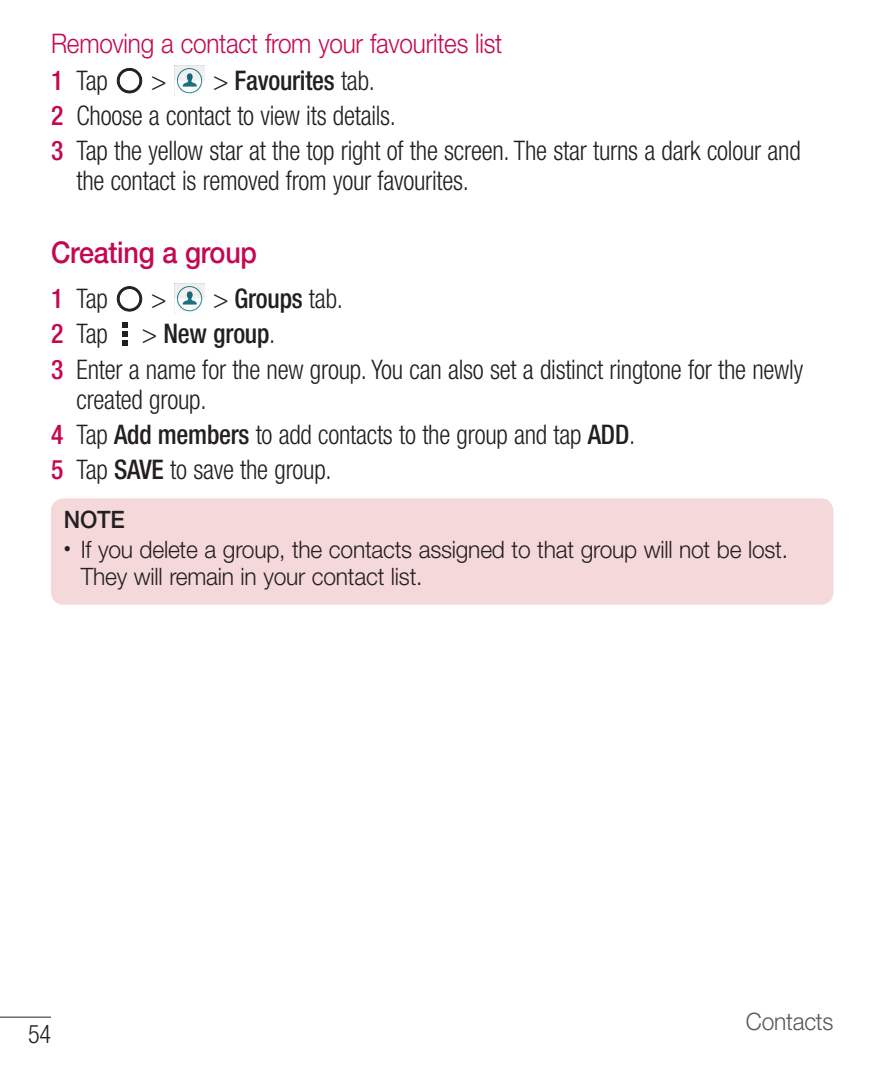
<style>
.page{position:relative;width:893px;height:1072px;background:#fff}
.page>*{position:absolute;margin:0;border:0;box-sizing:border-box;transform-origin:0 0}
.Head_02_TOC{font:500 30px "Helvetica Neue LT Pro";letter-spacing:-.01em;color:#c50750;scale:.9 1}
.main_Num{font:300 condensed 27px/30px "Helvetica Neue LT Pro";letter-spacing:-.01em;color:#231f20;scale:.95 1}
.Head_03{font:300 27px "Helvetica Neue LT Pro";letter-spacing:-.01em;color:#c50750;scale:.9 1}
.main_Num_1{font:300 condensed 27px "Helvetica Neue LT Pro";letter-spacing:-.01em;color:#231f20;scale:.95 1}
.main_Num_1-2{font:500 condensed 27px "Helvetica Neue LT Pro";letter-spacing:-.01em;color:#231f20;scale:.95 1}
.main_Num-2{font:500 condensed 27px "Helvetica Neue LT Pro";letter-spacing:-.01em;color:#231f20;scale:.95 1}
.t1{font:300 condensed 25.5px "Helvetica Neue LT Pro";color:#231f20;scale:.95 1}
.t2{font:300 24px/27px "Helvetica Neue LT Pro";letter-spacing:-.01em;color:#231f20;scale:.95 1}
.t3{font:300 24px "Helvetica Neue LT Pro";letter-spacing:-.01em;color:#57585a;scale:.95 1}
.t4{font:500 24px "Helvetica Neue LT Pro";color:#231f20;scale:.95 1}
.s1{font-weight:500;color:#c50750}
.s2{font-weight:300}
.s3{font-weight:500}
.s4{font-weight:400;font-stretch:condensed;font-size:15px}
</style>
<div class="page">
<hr style="left:0;top:1016px;width:51px;height:1px;background:#231f20">
<svg style="left:117px;top:68px;width:25px;height:25px"></svg>
<img style="left:175px;top:65px;width:30px;height:29px">
<svg style="left:117px;top:286px;width:25px;height:25px"></svg>
<img style="left:175px;top:284px;width:30px;height:28px">
<svg style="left:122px;top:322px;width:6px;height:24px"></svg>
<div style="left:51px;top:498px;width:782px;height:106px;background:#f5d8da;border-radius:13px"></div>
<p class="Head_03" style="left:51px;top:27px;width:503px">Removing a contact from your favourites list</p>
<p class="main_Num_1" style="left:51px;top:65px;width:61px"><span class="s1">1</span> Tap</p>
<p class="main_Num_1-2" style="left:151px;top:64px;width:237px"><span class="s2">&gt; &gt;</span> Favourites <span class="s2">tab.</span></p>
<p class="main_Num" style="left:51px;top:100px;width:365px"><span class="s1">2</span> Choose a contact to view its details.</p>
<p class="main_Num" style="left:77px;top:136px;width:764px;text-indent:-26px"><span class="s1">3</span> Tap the yellow star at the top right of the screen. The star turns a dark colour and the contact is removed from your favourites.</p>
<p class="Head_02_TOC" style="left:51px;top:234px;width:230px">Creating a group</p>
<p class="main_Num_1" style="left:51px;top:283px;width:61px"><span class="s1">1</span> Tap</p>
<p class="main_Num_1" style="left:151px;top:283px;width:203px">&gt; &gt; <span class="s3">Groups</span> tab.</p>
<p class="main_Num" style="left:51px;top:319px;width:61px"><span class="s1">2</span> Tap</p>
<p class="main_Num-2" style="left:142px;top:318px;width:142px"><span class="s2">&gt;</span> New group<span class="s2">.</span></p>
<p class="main_Num" style="left:77px;top:354px;width:766px;text-indent:-26px"><span class="s1">3</span> Enter a name for the new group. You can also set a distinct ringtone for the newly created group.</p>
<p class="main_Num" style="left:51px;top:419px;width:616px"><span class="s1">4</span> Tap <span class="s3">Add members</span> to add contacts to the group and tap <span class="s3">ADD</span>.</p>
<p class="main_Num" style="left:51px;top:454px;width:297px"><span class="s1">5</span> Tap <span class="s3">SAVE</span> to save the group.</p>
<p class="t4" style="left:64px;top:505px;width:66px">NOTE</p>
<p class="t2" style="left:81px;top:535px;width:746px;text-indent:-17px"><span class="s4">•</span> If you delete a group, the contacts assigned to that group will not be lost.<br>They will remain in your contact list.</p>
<p class="t1" style="left:28px;top:1019px;width:26px">54</p>
<p class="t3" style="left:746px;top:1006px;width:94px">Contacts</p>
</div>
